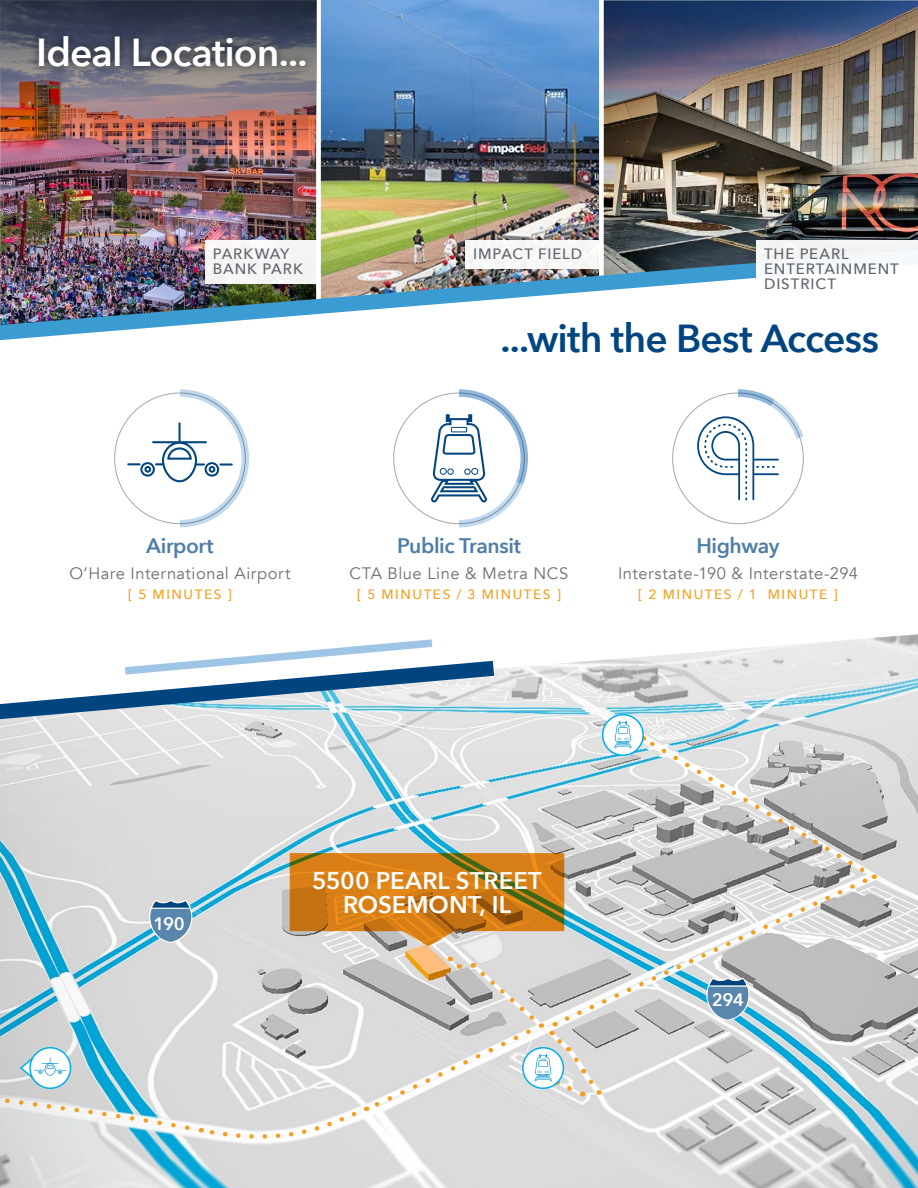
<style>
.page{position:relative;width:918px;height:1188px;background:#fff}
.page>*{position:absolute;margin:0;border:0;box-sizing:border-box;transform-origin:0 0}
.t1{font:600 39px "Avenir Next";letter-spacing:-.02em;color:#004580}
.t2{font:600 39px "Avenir Next";letter-spacing:-.02em;color:#fff}
.t3{font:600 24px/24px "Avenir Next";color:#fff;text-align:center}
.t4{font:600 21px "Avenir Next";letter-spacing:-.02em;color:#4d7da6}
.t5{font:600 18px "Avenir Next";letter-spacing:-.02em;color:#fff}
.t6{font:16.5px "Avenir";letter-spacing:.03em;color:#6d6e71}
.t7{font:500 15px/15px "Avenir Next";letter-spacing:.06em;color:#61646a}
.t8{font:500 13.5px "Avenir Next";letter-spacing:.115em;color:#f59f22}
</style>
<div class="page">
<img style="left:606px;top:0;width:312px;height:241px">
<img style="left:0;top:146px;width:314px;height:95px">
<img style="left:314px;top:0;width:292px;height:241px">
<img style="left:0;top:0;width:316px;height:146px">
<img style="left:0;top:241px;width:756px;height:100px">
<img style="left:0;top:634px;width:918px;height:554px">
<svg style="left:149px;top:900px;width:43px;height:43px;background:#749cba"></svg>
<svg style="left:201px;top:1108px;width:159px;height:37px"></svg>
<svg style="left:0;top:1094px;width:193px;height:39px"></svg>
<div style="left:30px;top:1048px;width:40px;height:40px;background:#fff;border-radius:50%"></div>
<svg style="left:19px;top:1055px;width:47px;height:26px"></svg>
<div style="left:29px;top:1047px;width:42px;height:42px;border:2px solid #00aeef;border-radius:50%"></div>
<svg style="left:561px;top:874px;width:313px;height:151px;background:#c1c8ca"></svg>
<svg style="left:366px;top:956px;width:235px;height:156px;background:#d6d5d1"></svg>
<svg style="left:643px;top:736px;width:225px;height:140px;background:#c5c6c5"></svg>
<div style="left:603px;top:715px;width:40px;height:40px;background:#fff;border-radius:50%"></div>
<svg style="left:614px;top:721px;width:18px;height:27px"></svg>
<div style="left:602px;top:714px;width:42px;height:42px;border:2px solid #00aeef;border-radius:50%"></div>
<svg style="left:290px;top:853px;width:274px;height:93px;background:#ca8731"></svg>
<div style="left:30px;top:27px;width:285px;height:49px;background:#000;opacity:.5"></div>
<div style="left:205px;top:240px;width:115px;height:43px;background:#f5f5f5"></div>
<div style="left:465px;top:240px;width:135px;height:28px;background:#f7f7f7"></div>
<div style="left:756px;top:240px;width:162px;height:59px;background:#f6f9fc"></div>
<svg style="left:127px;top:389px;width:122px;height:139px"></svg>
<svg style="left:431px;top:389px;width:97px;height:139px"></svg>
<svg style="left:697px;top:389px;width:107px;height:111px"></svg>
<svg style="left:0;top:635px;width:502px;height:93px"></svg>
<h1 class="t2" style="left:36px;top:19px;width:273px">Ideal Location...</h1>
<p class="t7" style="left:213px;top:246px;width:92px">PARKWAY<br>BANK PARK</p>
<p class="t7" style="left:473px;top:246px;width:111px">IMPACT FIELD</p>
<p class="t7" style="left:764px;top:246px;width:136px">THE PEARL<br>ENTERTAINMENT<br>DISTRICT</p>
<h1 class="t1" style="left:500px;top:305px;width:380px">...with the Best Access</h1>
<p class="t4" style="left:146px;top:528px;width:69px">Airport</p>
<p class="t6" style="left:69px;top:564px;width:223px">O’Hare International Airport</p>
<p class="t8" style="left:128px;top:582px;width:105px">[ 5 MINUTES ]</p>
<p class="t4" style="left:397px;top:528px;width:125px">Public Transit</p>
<p class="t6" style="left:350px;top:564px;width:220px">CTA Blue Line &amp; Metra NCS</p>
<p class="t8" style="left:357px;top:582px;width:205px">[ 5 MINUTES / 3 MINUTES ]</p>
<p class="t4" style="left:697px;top:528px;width:84px">Highway</p>
<p class="t6" style="left:618px;top:564px;width:241px">Interstate-190 &amp; Interstate-294</p>
<p class="t8" style="left:638px;top:582px;width:201px">[ 2 MINUTES / 1 MINUTE ]</p>
<p class="t5" style="left:154px;top:909px;width:33px">190</p>
<h2 class="t3" style="left:312px;top:868px;width:231px">5500 PEARL STREET<br>ROSEMONT, IL</h2>
<p class="t5" style="left:712px;top:984px;width:34px">294</p>
</div>
